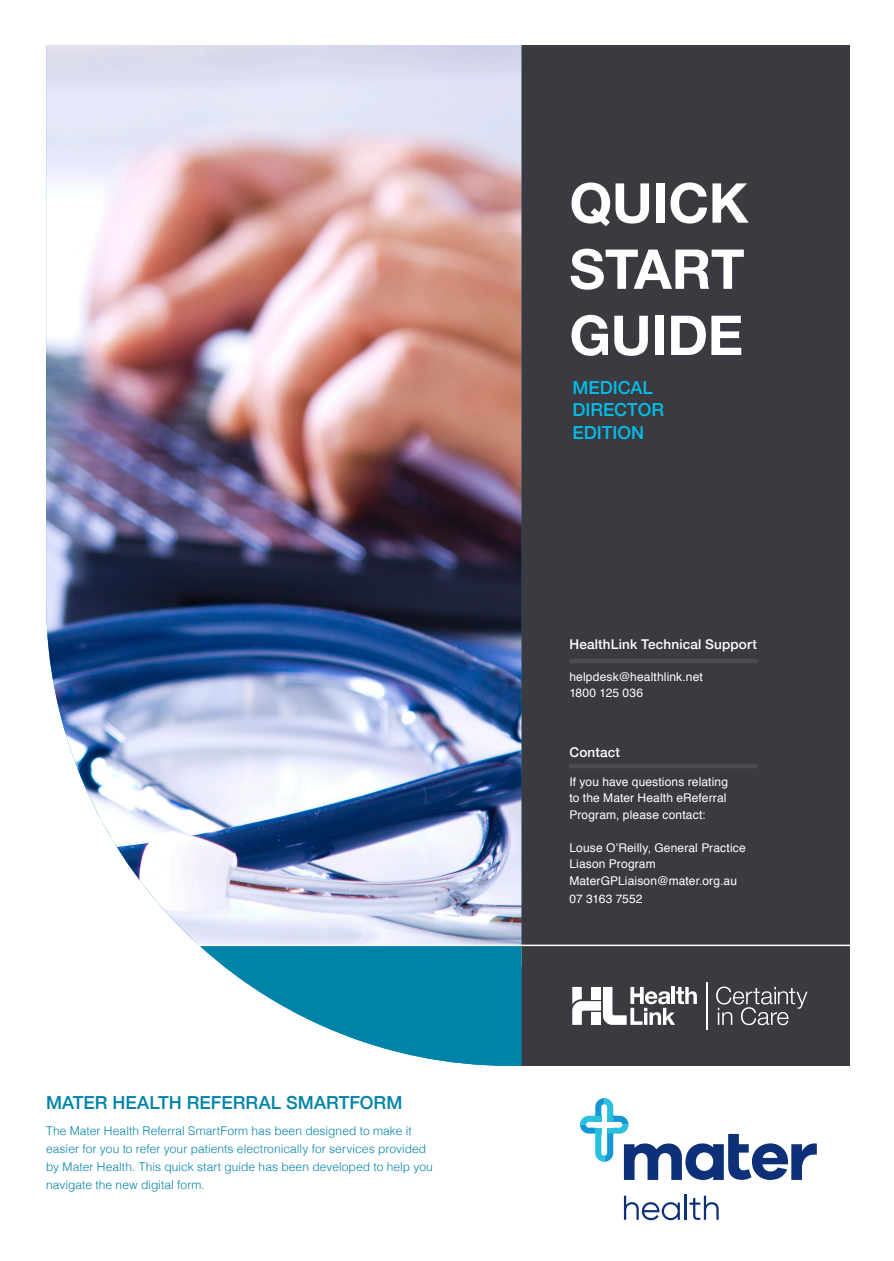
<style>
.page{position:relative;width:894px;height:1261px;background:#fff}
.page>*{position:absolute;margin:0;border:0;box-sizing:border-box;transform-origin:0 0}
.H1___Left{font:700 55.05px/66.2px "Helvetica Neue";letter-spacing:-.005em;color:#fff;text-align:justify}
.BC2___Left{font:500 18px "Helvetica Neue";color:#0083a9}
.BC2___Left-2{font:500 18px "Helvetica Neue";color:#02bce5}
.BC2___Left-3{font:500 13.5px "Helvetica Neue";letter-spacing:.01em;color:#fff}
.BC2___Left-4{font:300 12px/18px "Helvetica";letter-spacing:.005em;color:#0083a9}
.BC2___Left-5{font:12px/16.5px "Helvetica";letter-spacing:.01em;color:#fff}
</style>
<div class="page">
<div style="left:513px;top:0;width:336px;height:1066px;background:#3b3a40"></div>
<img style="left:46px;top:45px;width:475px;height:900px">
<hr style="left:569px;top:659px;width:188px;height:4px;background:#4c4c51">
<hr style="left:569px;top:764px;width:188px;height:4px;background:#4c4c51">
<hr style="left:0;top:945px;width:891px;height:1px;background:#fff">
<svg style="left:200px;top:946px;width:321px;height:120px"></svg>
<hr style="left:705px;top:982px;width:1px;height:48px;background:#fff">
<svg style="left:572px;top:987px;width:124px;height:38px"></svg>
<svg style="left:716px;top:987px;width:91px;height:38px"></svg>
<div style="left:0;top:0;width:891px;height:45px;background:#fff"></div>
<svg style="left:580px;top:1098px;width:236px;height:82px"></svg>
<svg style="left:623px;top:1196px;width:56px;height:24px"></svg>
<hr style="left:684px;top:1195px;width:2px;height:25px;background:#0d3079">
<svg style="left:689px;top:1196px;width:29px;height:24px"></svg>
<p class="BC2___Left" style="left:46px;top:1088px;width:357px">MATER HEALTH REFERRAL SMARTFORM</p>
<p class="BC2___Left-4" style="left:46px;top:1121px;width:388px">The Mater Health Referral SmartForm has been designed to make it easier for you to refer your patients electronically for services provided by Mater Health. This quick start guide has been developed to help you navigate the new digital form.</p>
<p class="H1___Left" style="left:569px;top:171px;width:180px">QUICK START GUIDE</p>
<p class="BC2___Left-2" style="left:572px;top:373px;width:82px">MEDICAL</p>
<p class="BC2___Left-2" style="left:572px;top:395px;width:93px">DIRECTOR</p>
<p class="BC2___Left-2" style="left:572px;top:418px;width:73px">EDITION</p>
<p class="BC2___Left-3" style="left:569px;top:633px;width:189px">HealthLink Technical Support</p>
<p class="BC2___Left-5" style="left:569px;top:668px;width:135px">helpdesk@healthlink.net</p>
<p class="BC2___Left-5" style="left:569px;top:685px;width:75px">1800 125 036</p>
<p class="BC2___Left-3" style="left:569px;top:741px;width:52px">Contact</p>
<p class="BC2___Left-5" style="left:569px;top:773px;width:160px">If you have questions relating to the Mater Health eReferral<br>Program, please contact:</p>
<p class="BC2___Left-5" style="left:569px;top:839px;width:178px">Louse O’Reilly, General Practice<br>Liason Program</p>
<p class="BC2___Left-5" style="left:569px;top:872px;width:169px">MaterGPLiaison@mater.org.au</p>
<p class="BC2___Left-5" style="left:569px;top:890px;width:75px">07 3163 7552</p>
</div>
